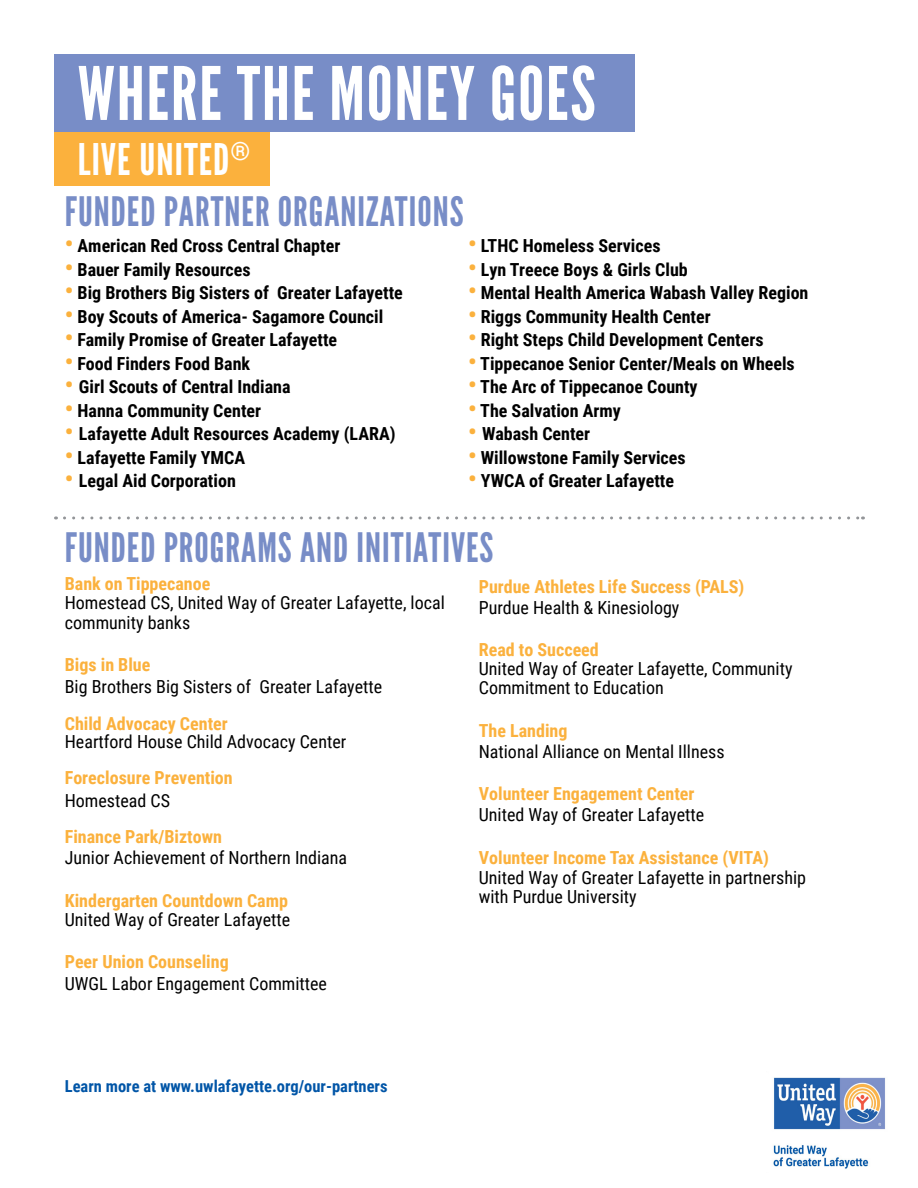
<style>
.page{position:relative;width:918px;height:1188px;background:#fff}
.page>*{position:absolute;margin:0;border:0;box-sizing:border-box;transform-origin:0 0}
.t1{font:73.5px "League Gothic";letter-spacing:.025em;color:#fff}
.t2{font:43.5px "League Gothic";letter-spacing:.025em;color:#fff}
.t3{font:40.5px "League Gothic";letter-spacing:.025em;color:#788dc7}
.t4{font:700 18px "Roboto Condensed";color:#000}
.t5{font:18px/21.3px "Roboto Condensed";color:#000}
.t6{font:700 18px/21.3px "Roboto Condensed";color:#fbb13d}
.t7{font:700 16.5px "Roboto Condensed";color:#0155a7}
.s1{font-size:24px;color:#fbb13d}
.s2{font-weight:700;color:#fbb13d}
.s3{font-weight:400;color:#000}
</style>
<div class="page">
<div style="left:54px;top:54px;width:580px;height:78px;background:#788dc7"></div>
<div style="left:54px;top:132px;width:216px;height:53px;background:#fbb13d"></div>
<img style="left:773px;top:1077px;width:112px;height:92px">
<svg style="left:64px;top:516px;width:799px;height:3px"></svg>
<p class="t1" style="left:78px;top:50px;width:519px">WHERE THE MONEY GOES</p>
<p class="t2" style="left:78px;top:133px;width:174px">LIVE UNITED<sup>®</sup></p>
<p class="t3" style="left:65px;top:187px;width:400px">FUNDED PARTNER ORGANIZATIONS</p>
<p class="t4" style="left:65px;top:233px;width:277px"><span class="s1">•</span> American Red Cross Central Chapter</p>
<p class="t4" style="left:65px;top:257px;width:187px"><span class="s1">•</span> Bauer Family Resources</p>
<p class="t4" style="left:65px;top:280px;width:340px"><span class="s1">•</span> Big Brothers Big Sisters of Greater Lafayette</p>
<p class="t4" style="left:65px;top:304px;width:320px"><span class="s1">•</span> Boy Scouts of America- Sagamore Council</p>
<p class="t4" style="left:65px;top:327px;width:274px"><span class="s1">•</span> Family Promise of Greater Lafayette</p>
<p class="t4" style="left:65px;top:351px;width:187px"><span class="s1">•</span> Food Finders Food Bank</p>
<p class="t4" style="left:65px;top:374px;width:227px"><span class="s1">•</span> Girl Scouts of Central Indiana</p>
<p class="t4" style="left:65px;top:398px;width:198px"><span class="s1">•</span> Hanna Community Center</p>
<p class="t4" style="left:65px;top:421px;width:332px"><span class="s1">•</span> Lafayette Adult Resources Academy (LARA)</p>
<p class="t4" style="left:65px;top:445px;width:182px"><span class="s1">•</span> Lafayette Family YMCA</p>
<p class="t4" style="left:65px;top:468px;width:173px"><span class="s1">•</span> Legal Aid Corporation</p>
<p class="t4" style="left:468px;top:233px;width:194px"><span class="s1">•</span> LTHC Homeless Services</p>
<p class="t4" style="left:468px;top:257px;width:221px"><span class="s1">•</span> Lyn Treece Boys &amp; Girls Club</p>
<p class="t4" style="left:468px;top:280px;width:342px"><span class="s1">•</span> Mental Health America Wabash Valley Region</p>
<p class="t4" style="left:468px;top:304px;width:244px"><span class="s1">•</span> Riggs Community Health Center</p>
<p class="t4" style="left:468px;top:327px;width:297px"><span class="s1">•</span> Right Steps Child Development Centers</p>
<p class="t4" style="left:468px;top:351px;width:328px"><span class="s1">•</span> Tippecanoe Senior Center/Meals on Wheels</p>
<p class="t4" style="left:468px;top:374px;width:231px"><span class="s1">•</span> The Arc of Tippecanoe County</p>
<p class="t4" style="left:468px;top:398px;width:154px"><span class="s1">•</span> The Salvation Army</p>
<p class="t4" style="left:468px;top:421px;width:124px"><span class="s1">•</span> Wabash Center</p>
<p class="t4" style="left:468px;top:445px;width:219px"><span class="s1">•</span> Willowstone Family Services</p>
<p class="t4" style="left:468px;top:468px;width:207px"><span class="s1">•</span> YWCA of Greater Lafayette</p>
<p class="t3" style="left:65px;top:524px;width:430px">FUNDED PROGRAMS AND INITIATIVES</p>
<p class="t5" style="left:65px;top:573px;width:382px;line-height:19.6px"><span class="s2">Bank on Tippecanoe<br></span>Homestead CS, United Way of Greater Lafayette, local community banks</p>
<p class="t5" style="left:65px;top:654px;width:319px"><span class="s2">Bigs in Blue<br></span>Big Brothers Big Sisters of Greater Lafayette</p>
<p class="t5" style="left:65px;top:714px;width:283px;line-height:18px"><span class="s2">Child Advocacy Center<br></span>Heartford House Child Advocacy Center</p>
<p class="t6" style="left:65px;top:765px;width:169px;line-height:23.4px">Foreclosure Prevention<br><span class="s3">Homestead CS</span></p>
<p class="t5" style="left:65px;top:825px;width:284px"><span class="s2">Finance Park/Biztown<br></span>Junior Achievement of Northern Indiana</p>
<p class="t5" style="left:65px;top:890px;width:227px;line-height:19px"><span class="s2">Kindergarten Countdown Camp<br></span>United Way of Greater Lafayette</p>
<p class="t5" style="left:65px;top:951px;width:264px"><span class="s2">Peer Union Counseling<br></span>UWGL Labor Engagement Committee</p>
<p class="t7" style="left:65px;top:1074px;width:324px">Learn more at www.uwlafayette.org/our-partners</p>
<p class="t6" style="left:479px;top:575px;width:267px">Purdue Athletes Life Success (PALS)<br><span class="s3">Purdue Health &amp; Kinesiology</span></p>
<p class="t5" style="left:479px;top:640px;width:315px;line-height:18.8px"><span class="s2">Read to Succeed<br></span>United Way of Greater Lafayette, Community<br>Commitment to Education</p>
<p class="t5" style="left:479px;top:719px;width:247px"><span class="s2">The Landing<br></span>National Alliance on Mental Illness</p>
<p class="t5" style="left:479px;top:783px;width:227px"><span class="s2">Volunteer Engagement Center<br></span>United Way of Greater Lafayette</p>
<p class="t5" style="left:479px;top:847px;width:329px;line-height:19.6px"><span class="s2">Volunteer Income Tax Assistance (VITA)<br></span>United Way of Greater Lafayette in partnership with Purdue University</p>
</div>
